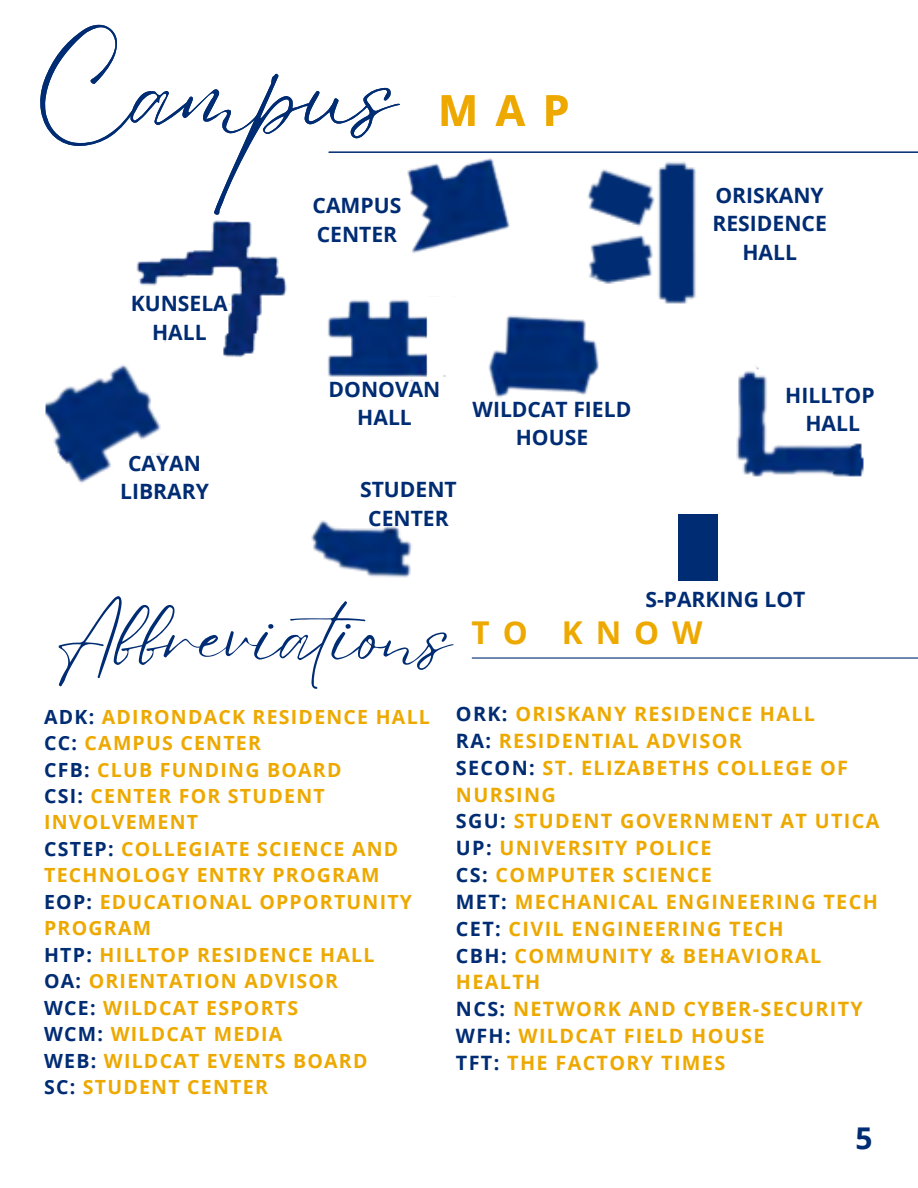
<style>
.page{position:relative;width:918px;height:1188px;background:#fff}
.page>*{position:absolute;margin:0;border:0;box-sizing:border-box;transform-origin:0 0}
.t1{font:105.15px "Eyesome Script";color:#002c73}
.t2{font:78.15px "Eyesome Script";color:#002c73}
.t3{font:700 42.6px "Open Sans";color:#eda900}
.t4{font:700 31.5px "Open Sans";letter-spacing:.415em;color:#eda900}
.t5{font:700 30px "Open Sans";color:#002c73}
.t6{font:700 21.15px/28.7px "Open Sans";color:#002c73;text-align:center}
.t7{font:700 19.8px/26.8px "Open Sans";letter-spacing:.07em;color:#eda900}
.t8{font:700 19.5px/26.4px "Open Sans";letter-spacing:.065em;color:#eda900}
.s1{color:#002c73}
</style>
<div class="page">
<img style="left:707px;top:366px;width:157px;height:149px">
<img style="left:160px;top:220px;width:127px;height:137px">
<img style="left:567px;top:151px;width:139px;height:153px">
<img style="left:373px;top:151px;width:166px;height:102px">
<img style="left:311px;top:520px;width:101px;height:58px">
<img style="left:45px;top:259px;width:120px;height:224px">
<img style="left:327px;top:299px;width:119px;height:96px">
<img style="left:488px;top:315px;width:111px;height:83px">
<div style="left:678px;top:515px;width:40px;height:66px;background:#002c73"></div>
<hr style="left:329px;top:152px;width:589px;height:1px;background:#002c73">
<hr style="left:472px;top:657px;width:446px;height:2px;background:#002c73">
<p class="t1" style="left:35px;top:25px;width:364px">Campus</p>
<p class="t6" style="left:313px;top:191px;width:90px;text-align:left">CAMPUS<br>CENTER</p>
<p class="t6" style="left:131px;top:289px;width:99px">KUNSELA<br>HALL</p>
<p class="t3" style="left:438px;top:81px;width:133px">MAP</p>
<p class="t6" style="left:120px;top:448px;width:90px">CAYAN<br>LIBRARY</p>
<p class="t6" style="left:329px;top:374px;width:113px">DONOVAN<br>HALL</p>
<p class="t6" style="left:360px;top:474px;width:98px">STUDENT<br>CENTER</p>
<p class="t6" style="left:473px;top:394px;width:160px">WILDCAT FIELD<br>HOUSE</p>
<p class="t6" style="left:713px;top:180px;width:116px">ORISKANY<br>RESIDENCE<br>HALL</p>
<p class="t6" style="left:785px;top:380px;width:91px">HILLTOP</p>
<p class="t6" style="left:805px;top:409px;width:56px">HALL</p>
<p class="t2" style="left:54px;top:586px;width:398px">Abbreviations</p>
<p class="t6" style="left:645px;top:585px;width:162px">S-PARKING LOT</p>
<p class="t4" style="left:472px;top:611px;width:233px">TO KNOW</p>
<p class="t8" style="left:44px;top:703px;width:387px"><span class="s1">ADK:</span> ADIRONDACK RESIDENCE HALL</p>
<p class="t8" style="left:44px;top:729px;width:218px"><span class="s1">CC:</span> CAMPUS CENTER</p>
<p class="t8" style="left:44px;top:756px;width:299px"><span class="s1">CFB:</span> CLUB FUNDING BOARD</p>
<p class="t8" style="left:44px;top:782px;width:282px"><span class="s1">CSI:</span> CENTER FOR STUDENT<br>INVOLVEMENT</p>
<p class="t8" style="left:44px;top:835px;width:356px"><span class="s1">CSTEP:</span> COLLEGIATE SCIENCE AND<br>TECHNOLOGY ENTRY PROGRAM</p>
<p class="t8" style="left:44px;top:888px;width:370px"><span class="s1">EOP:</span> EDUCATIONAL OPPORTUNITY<br>PROGRAM</p>
<p class="t8" style="left:44px;top:941px;width:332px"><span class="s1">HTP:</span> HILLTOP RESIDENCE HALL</p>
<p class="t8" style="left:44px;top:967px;width:295px"><span class="s1">OA:</span> ORIENTATION ADVISOR</p>
<p class="t8" style="left:44px;top:994px;width:256px"><span class="s1">WCE:</span> WILDCAT ESPORTS</p>
<p class="t8" style="left:44px;top:1020px;width:240px"><span class="s1">WCM:</span> WILDCAT MEDIA</p>
<p class="t8" style="left:44px;top:1047px;width:325px"><span class="s1">WEB:</span> WILDCAT EVENTS BOARD</p>
<p class="t8" style="left:44px;top:1073px;width:225px"><span class="s1">SC:</span> STUDENT CENTER</p>
<p class="t7" style="left:456px;top:700px;width:361px"><span class="s1">ORK:</span> ORISKANY RESIDENCE HALL</p>
<p class="t7" style="left:456px;top:727px;width:287px"><span class="s1">RA:</span> RESIDENTIAL ADVISOR</p>
<p class="t7" style="left:456px;top:754px;width:394px"><span class="s1">SECON:</span> ST. ELIZABETHS COLLEGE OF<br>NURSING</p>
<p class="t7" style="left:456px;top:807px;width:425px"><span class="s1">SGU:</span> STUDENT GOVERNMENT AT UTICA</p>
<p class="t7" style="left:456px;top:834px;width:257px"><span class="s1">UP:</span> UNIVERSITY POLICE</p>
<p class="t7" style="left:456px;top:861px;width:257px"><span class="s1">CS:</span> COMPUTER SCIENCE</p>
<p class="t7" style="left:456px;top:888px;width:423px"><span class="s1">MET:</span> MECHANICAL ENGINEERING TECH</p>
<p class="t7" style="left:456px;top:915px;width:329px"><span class="s1">CET:</span> CIVIL ENGINEERING TECH</p>
<p class="t7" style="left:456px;top:942px;width:367px"><span class="s1">CBH:</span> COMMUNITY &amp; BEHAVIORAL<br>HEALTH</p>
<p class="t7" style="left:456px;top:995px;width:408px"><span class="s1">NCS:</span> NETWORK AND CYBER-SECURITY</p>
<p class="t7" style="left:456px;top:1022px;width:310px"><span class="s1">WFH:</span> WILDCAT FIELD HOUSE</p>
<p class="t7" style="left:456px;top:1049px;width:271px"><span class="s1">TFT:</span> THE FACTORY TIMES</p>
<p class="t5" style="left:855px;top:1117px;width:19px">5</p>
</div>
